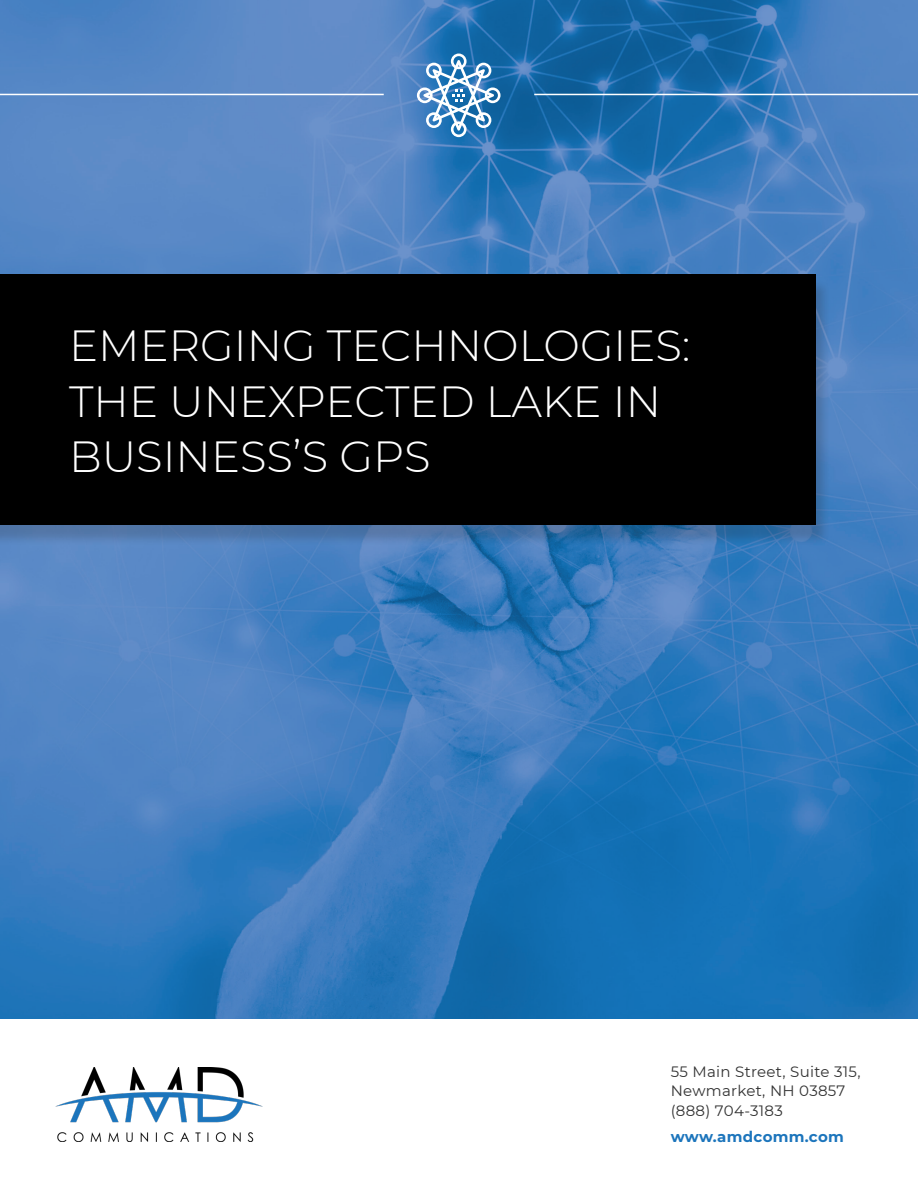
<style>
.page{position:relative;width:918px;height:1188px;background:#fff}
.page>*{position:absolute;margin:0;border:0;box-sizing:border-box;transform-origin:0 0}
.t1{font:300 43.5px/55.5px "Montserrat";color:#fff}
.t2{font:15px/19.5px "Montserrat";letter-spacing:.02em;color:#333}
.t3{font:700 15px "Montserrat";letter-spacing:.02em;color:#1c75bc}
</style>
<div class="page">
<img style="left:0;top:0;width:918px;height:1018px">
<div style="left:0;top:279px;width:831px;height:267px;background:#231f20;opacity:.2"></div>
<div style="left:0;top:274px;width:816px;height:250px;background:#000"></div>
<img style="left:56px;top:1068px;width:207px;height:74px">
<hr style="left:0;top:94px;width:384px;height:1px;background:#fff">
<hr style="left:534px;top:94px;width:384px;height:1px;background:#fff">
<svg style="left:417px;top:54px;width:84px;height:83px"></svg>
<p class="t1" style="left:69px;top:317px;width:623px">EMERGING TECHNOLOGIES:<br>THE UNEXPECTED LAKE IN<br>BUSINESS’S GPS</p>
<p class="t2" style="left:671px;top:1061px;width:191px">55 Main Street, Suite 315,<br>Newmarket, NH 03857 (888) 704-3183</p>
<p class="t3" style="left:671px;top:1126px;width:175px">www.amdcomm.com</p>
</div>
